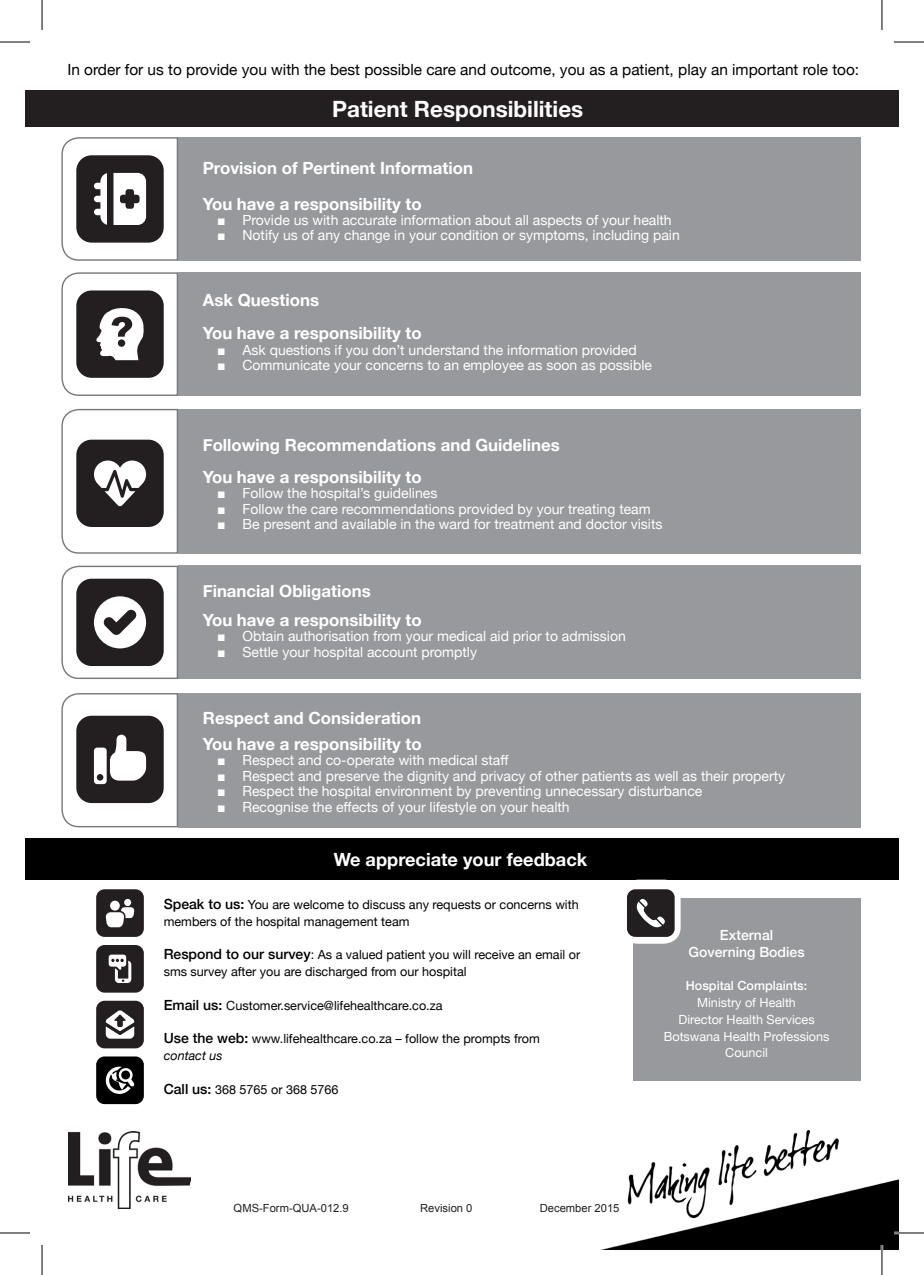
<style>
.page{position:relative;width:924px;height:1275px;background:#fff}
.page>*{position:absolute;margin:0;border:0;box-sizing:border-box;transform-origin:0 0}
.t1{font:700 22.4px "Helvetica Neue";color:#fff}
.t2{font:700 18.2px "Helvetica Neue";color:#fff}
.t3{font:700 16.8px "Helvetica Neue";color:#fff}
.t4{font:15.4px "Helvetica Neue";color:#000}
.t5{font:14px "Helvetica Neue";color:#fff}
.t6{font:500 14px "Helvetica Neue";color:#fff}
.t7{font:12.6px/16.8px "Helvetica Neue";color:#000}
.t8{font:12.6px/16.8px "Helvetica Neue";color:#fff;text-align:center}
.t9{font:500 12.6px "Helvetica Neue";color:#fff}
.t10{font:italic 12.6px "Helvetica Neue";color:#000}
.t11{font:11.2px "Arial";color:#231f20}
.s1{font-family:"Arial"}
.s2{font-weight:500;font-size:14px}
</style>
<div class="page">
<img style="left:600px;top:1131px;width:298px;height:119px">
<div style="left:25px;top:838px;width:873px;height:41px;background:#000"></div>
<div style="left:178px;top:137px;width:681px;height:124px;background:#98999c"></div>
<div style="left:25px;top:90px;width:873px;height:37px;background:#231f20"></div>
<div style="left:178px;top:272px;width:681px;height:124px;background:#98999c"></div>
<svg style="left:61px;top:272px;width:117px;height:124px"></svg>
<svg style="left:61px;top:137px;width:117px;height:124px"></svg>
<div style="left:178px;top:409px;width:681px;height:145px;background:#98999c"></div>
<svg style="left:61px;top:408px;width:117px;height:146px"></svg>
<div style="left:178px;top:565px;width:681px;height:114px;background:#98999c"></div>
<svg style="left:61px;top:565px;width:117px;height:114px"></svg>
<div style="left:178px;top:693px;width:681px;height:134px;background:#98999c"></div>
<svg style="left:61px;top:693px;width:118px;height:135px"></svg>
<div style="left:96px;top:889px;width:48px;height:48px;background:#231f20;border-radius:8px"></div>
<div style="left:110px;top:900px;width:10px;height:10px;background:#fff;border-radius:50%"></div>
<svg style="left:105px;top:907px;width:29px;height:20px"></svg>
<div style="left:124px;top:899px;width:7px;height:7px;background:#fff;border-radius:50%"></div>
<div style="left:96px;top:945px;width:48px;height:47px;background:#231f20;border-radius:8px"></div>
<svg style="left:109px;top:954px;width:22px;height:29px"></svg>
<div style="left:96px;top:1056px;width:48px;height:48px;background:#000;border-radius:8px"></div>
<svg style="left:106px;top:1066px;width:28px;height:28px"></svg>
<div style="left:96px;top:1000px;width:48px;height:48px;background:#231f20;border-radius:8px"></div>
<svg style="left:106px;top:1010px;width:28px;height:28px"></svg>
<div style="left:632px;top:897px;width:227px;height:183px;background:#98999c"></div>
<div style="left:621px;top:879px;width:59px;height:64px;background:#fff;border-radius:17px"></div>
<div style="left:626px;top:889px;width:48px;height:48px;background:#231f20;border-radius:8px"></div>
<svg style="left:636px;top:898px;width:29px;height:30px"></svg>
<img style="left:68px;top:1131px;width:123px;height:77px">
<hr style="left:893px;top:1231px;width:30px;height:3px;background:#fff">
<hr style="left:880px;top:1245px;width:2px;height:30px;background:#fff">
<hr style="left:0;top:42px;width:30px;height:1px;background:#000">
<hr style="left:893px;top:42px;width:30px;height:1px;background:#000">
<hr style="left:0;top:1232px;width:30px;height:1px;background:#000">
<hr style="left:893px;top:1232px;width:30px;height:1px;background:#000">
<hr style="left:42px;top:0;width:1px;height:30px;background:#000">
<hr style="left:42px;top:1245px;width:1px;height:30px;background:#000">
<hr style="left:881px;top:0;width:1px;height:30px;background:#000">
<hr style="left:881px;top:1245px;width:1px;height:30px;background:#000">
<p class="t4" style="left:67px;top:59px;width:793px">In order for us to provide you with the best possible care and outcome, you as a patient, play an important role too:</p>
<p class="t1" style="left:332px;top:91px;width:252px">Patient Responsibilities</p>
<p class="t3" style="left:203px;top:155px;width:271px">Provision of Pertinent Information</p>
<p class="t3" style="left:203px;top:190px;width:220px">You have a responsibility to</p>
<p class="t5" style="left:217px;top:210px;width:456px"><span class="s1">■</span> Provide us with accurate information about all aspects of your health</p>
<p class="t5" style="left:217px;top:225px;width:464px"><span class="s1">■</span> Notify us of any change in your condition or symptoms, including pain</p>
<p class="t3" style="left:203px;top:287px;width:118px">Ask Questions</p>
<p class="t3" style="left:203px;top:320px;width:220px">You have a responsibility to</p>
<p class="t5" style="left:217px;top:339px;width:421px"><span class="s1">■</span> Ask questions if you don’t understand the information provided</p>
<p class="t5" style="left:217px;top:355px;width:436px"><span class="s1">■</span> Communicate your concerns to an employee as soon as possible</p>
<p class="t3" style="left:203px;top:432px;width:358px">Following Recommendations and Guidelines</p>
<p class="t3" style="left:203px;top:463px;width:220px">You have a responsibility to</p>
<p class="t5" style="left:217px;top:483px;width:221px"><span class="s1">■</span> Follow the hospital’s guidelines</p>
<p class="t5" style="left:217px;top:498px;width:435px"><span class="s1">■</span> Follow the care recommendations provided by your treating team</p>
<p class="t5" style="left:217px;top:514px;width:446px"><span class="s1">■</span> Be present and available in the ward for treatment and doctor visits</p>
<p class="t3" style="left:203px;top:578px;width:169px">Financial Obligations</p>
<p class="t3" style="left:203px;top:606px;width:220px">You have a responsibility to</p>
<p class="t5" style="left:217px;top:626px;width:410px"><span class="s1">■</span> Obtain authorisation from your medical aid prior to admission</p>
<p class="t5" style="left:217px;top:641px;width:261px"><span class="s1">■</span> Settle your hospital account promptly</p>
<p class="t3" style="left:203px;top:705px;width:220px">Respect and Consideration</p>
<p class="t3" style="left:203px;top:731px;width:220px">You have a responsibility to</p>
<p class="t5" style="left:217px;top:750px;width:293px"><span class="s1">■</span> Respect and co-operate with medical staff</p>
<p class="t5" style="left:217px;top:765px;width:569px"><span class="s1">■</span> Respect and preserve the dignity and privacy of other patients as well as their property</p>
<p class="t5" style="left:217px;top:781px;width:486px"><span class="s1">■</span> Respect the hospital environment by preventing unnecessary disturbance</p>
<p class="t5" style="left:217px;top:796px;width:354px"><span class="s1">■</span> Recognise the effects of your lifestyle on your health</p>
<p class="t2" style="left:334px;top:844px;width:255px">We appreciate your feedback</p>
<p class="t7" style="left:164px;top:896px;width:416px"><span class="s2">Speak to us:</span> You are welcome to discuss any requests or concerns with members of the hospital management team</p>
<p class="t7" style="left:164px;top:947px;width:418px"><span class="s2">Respond to our survey</span>: As a valued patient you will receive an email or sms survey after you are discharged from our hospital</p>
<p class="t7" style="left:164px;top:997px;width:280px"><span class="s2">Email us:</span> Customer.service@lifehealthcare.co.za</p>
<p class="t7" style="left:164px;top:1031px;width:377px"><span class="s2">Use the web:</span> www.lifehealthcare.co.za – follow the prompts from</p>
<p class="t10" style="left:164px;top:1046px;width:60px">contact us</p>
<p class="t7" style="left:164px;top:1081px;width:176px"><span class="s2">Call us:</span> 368 5765 or 368 5766</p>
<p class="t11" style="left:233px;top:1200px;width:117px">QMS-Form-QUA-012.9</p>
<p class="t11" style="left:420px;top:1200px;width:54px">Revision 0</p>
<p class="t11" style="left:539px;top:1200px;width:81px">December 2015</p>
<p class="t6" style="left:719px;top:923px;width:55px">External</p>
<p class="t6" style="left:688px;top:940px;width:117px">Governing Bodies</p>
<p class="t9" style="left:685px;top:975px;width:123px">Hospital Complaints:</p>
<p class="t8" style="left:696px;top:995px;width:100px">Ministry of Health</p>
<p class="t8" style="left:678px;top:1011px;width:138px">Director Health Services</p>
<p class="t8" style="left:663px;top:1028px;width:167px">Botswana Health Professions<br>Council</p>
</div>
